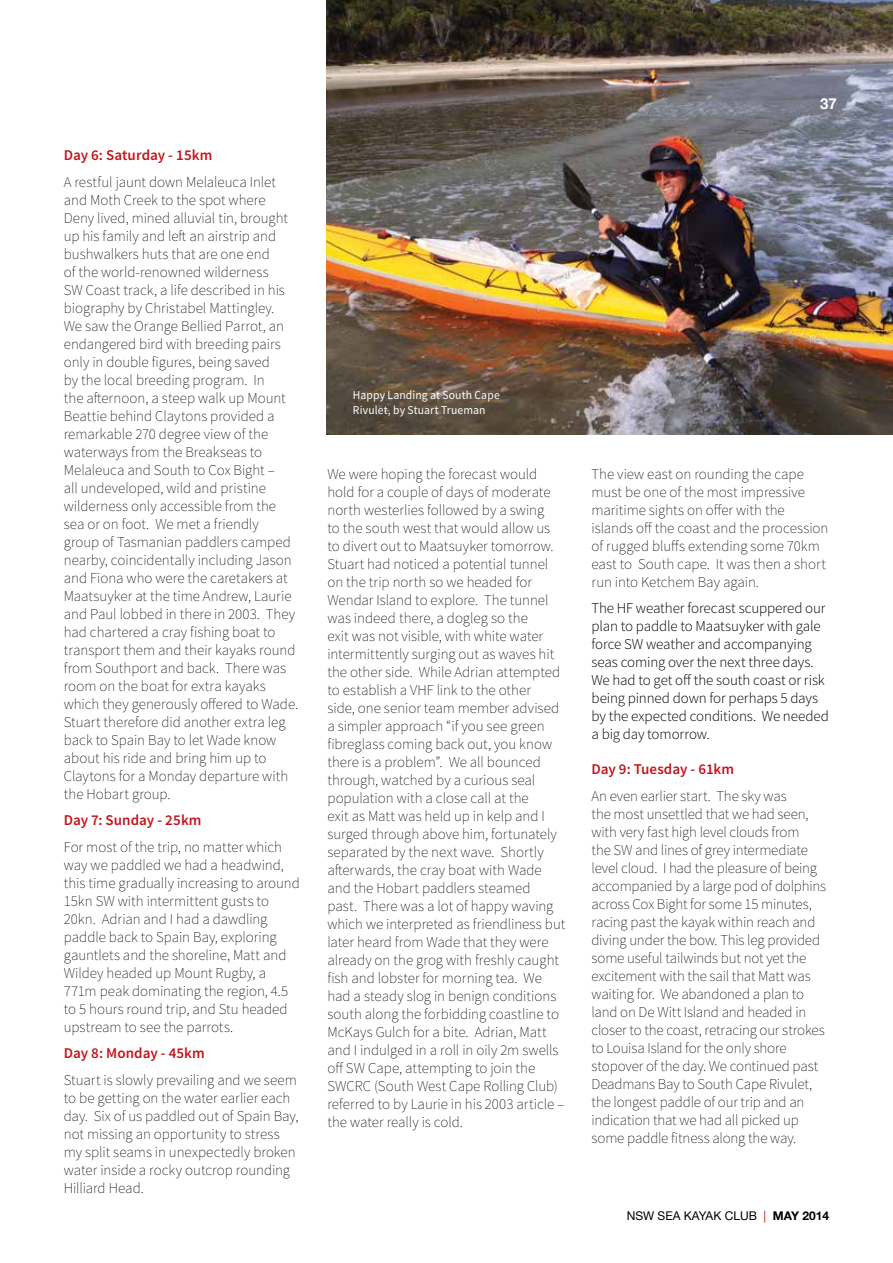
<style>
.page{position:relative;width:893px;height:1263px;background:#fff}
.page>*{position:absolute;margin:0;border:0;box-sizing:border-box;transform-origin:0 0}
.t1{font:200 15px/18px "Source Sans Pro";color:#000}
.t2{font:300 15px/18px "Source Sans Pro";letter-spacing:-.01em;color:#000}
.t3{font:600 15px "Source Sans Pro";letter-spacing:.005em;color:#c2151c}
.t4{font:700 15px "Helvetica Neue";color:#fff}
.t5{font:12px/15px "Source Sans Pro";letter-spacing:.01em;color:#fff}
.t6{font:12px "Helvetica Neue";color:#000}
.s1{color:#c2151c}
.s2{font-weight:700}
</style>
<div class="page">
<img style="left:327px;top:0;width:566px;height:434px">
<p class="t3" style="left:64px;top:146px;width:150px">Day 6: Saturday - 15km</p>
<p class="t1" style="left:64px;top:173px;width:236px">A restful jaunt down Melaleuca Inlet and Moth Creek to the spot where Deny lived, mined alluvial tin, brought up his family and left an airstrip and bushwalkers huts that are one end<br>of the world-renowned wilderness<br>SW Coast track, a life described in his biography by Christabel Mattingley.<br>We saw the Orange Bellied Parrot, an endangered bird with breeding pairs only in double figures, being saved<br>by the local breeding program. In<br>the afternoon, a steep walk up Mount Beattie behind Claytons provided a remarkable 270 degree view of the waterways from the Breakseas to Melaleuca and South to Cox Bight –<br>all undeveloped, wild and pristine wilderness only accessible from the sea or on foot. We met a friendly<br>group of Tasmanian paddlers camped nearby, coincidentally including Jason and Fiona who were the caretakers at Maatsuyker at the time Andrew, Laurie and Paul lobbed in there in 2003. They had chartered a cray fishing boat to transport them and their kayaks round from Southport and back. There was room on the boat for extra kayaks which they generously offered to Wade.<br>Stuart therefore did another extra leg back to Spain Bay to let Wade know about his ride and bring him up to Claytons for a Monday departure with the Hobart group.</p>
<p class="t3" style="left:64px;top:811px;width:139px">Day 7: Sunday - 25km</p>
<p class="t1" style="left:64px;top:838px;width:238px">For most of the trip, no matter which way we paddled we had a headwind, this time gradually increasing to around 15kn SW with intermittent gusts to 20kn. Adrian and I had a dawdling paddle back to Spain Bay, exploring gauntlets and the shoreline, Matt and Wildey headed up Mount Rugby, a 771m peak dominating the region, 4.5 to 5 hours round trip, and Stu headed upstream to see the parrots.</p>
<p class="t3" style="left:64px;top:1044px;width:143px">Day 8: Monday - 45km</p>
<p class="t1" style="left:64px;top:1071px;width:236px">Stuart is slowly prevailing and we seem to be getting on the water earlier each day. Six of us paddled out of Spain Bay, not missing an opportunity to stress my split seams in unexpectedly broken water inside a rocky outcrop rounding Hilliard Head.</p>
<p class="t5" style="left:353px;top:388px;width:148px">Happy Landing at South Cape<br>Rivulet, by Stuart Trueman</p>
<p class="t4" style="left:820px;top:92px;width:18px">37</p>
<p class="t1" style="left:327px;top:465px;width:240px">We were hoping the forecast would hold for a couple of days of moderate north westerlies followed by a swing<br>to the south west that would allow us to divert out to Maatsuyker tomorrow.<br>Stuart had noticed a potential tunnel on the trip north so we headed for Wendar Island to explore. The tunnel was indeed there, a dogleg so the<br>exit was not visible, with white water intermittently surging out as waves hit the other side. While Adrian attempted to establish a VHF link to the other<br>side, one senior team member advised a simpler approach “if you see green fibreglass coming back out, you know there is a problem”. We all bounced through, watched by a curious seal population with a close call at the<br>exit as Matt was held up in kelp and I surged through above him, fortunately separated by the next wave. Shortly afterwards, the cray boat with Wade and the Hobart paddlers steamed<br>past. There was a lot of happy waving which we interpreted as friendliness but later heard from Wade that they were already on the grog with freshly caught fish and lobster for morning tea. We had a steady slog in benign conditions south along the forbidding coastline to McKays Gulch for a bite. Adrian, Matt and I indulged in a roll in oily 2m swells off SW Cape, attempting to join the SWCRC (South West Cape Rolling Club) referred to by Laurie in his 2003 article – the water really is cold.</p>
<p class="t1" style="left:591px;top:465px;width:238px">The view east on rounding the cape must be one of the most impressive maritime sights on offer with the islands off the coast and the procession of rugged bluffs extending some 70km east to South cape. It was then a short run into Ketchem Bay again.</p>
<p class="t2" style="left:591px;top:599px;width:239px">The HF weather forecast scuppered our plan to paddle to Maatsuyker with gale force SW weather and accompanying seas coming over the next three days.<br>We had to get off the south coast or risk being pinned down for perhaps 5 days by the expected conditions. We needed a big day tomorrow.</p>
<p class="t3" style="left:591px;top:760px;width:144px">Day 9: Tuesday - 61km</p>
<p class="t1" style="left:591px;top:787px;width:236px">An even earlier start. The sky was<br>the most unsettled that we had seen, with very fast high level clouds from<br>the SW and lines of grey intermediate level cloud. I had the pleasure of being accompanied by a large pod of dolphins across Cox Bight for some 15 minutes, racing past the kayak within reach and diving under the bow. This leg provided some useful tailwinds but not yet the excitement with the sail that Matt was waiting for. We abandoned a plan to land on De Witt Island and headed in closer to the coast, retracing our strokes to Louisa Island for the only shore stopover of the day. We continued past Deadmans Bay to South Cape Rivulet, the longest paddle of our trip and an indication that we had all picked up some paddle fitness along the way.</p>
<p class="t6" style="left:627px;top:1207px;width:204px">NSW SEA KAYAK CLUB <span class="s1">|</span> <span class="s2">MAY 2014</span></p>
</div>
